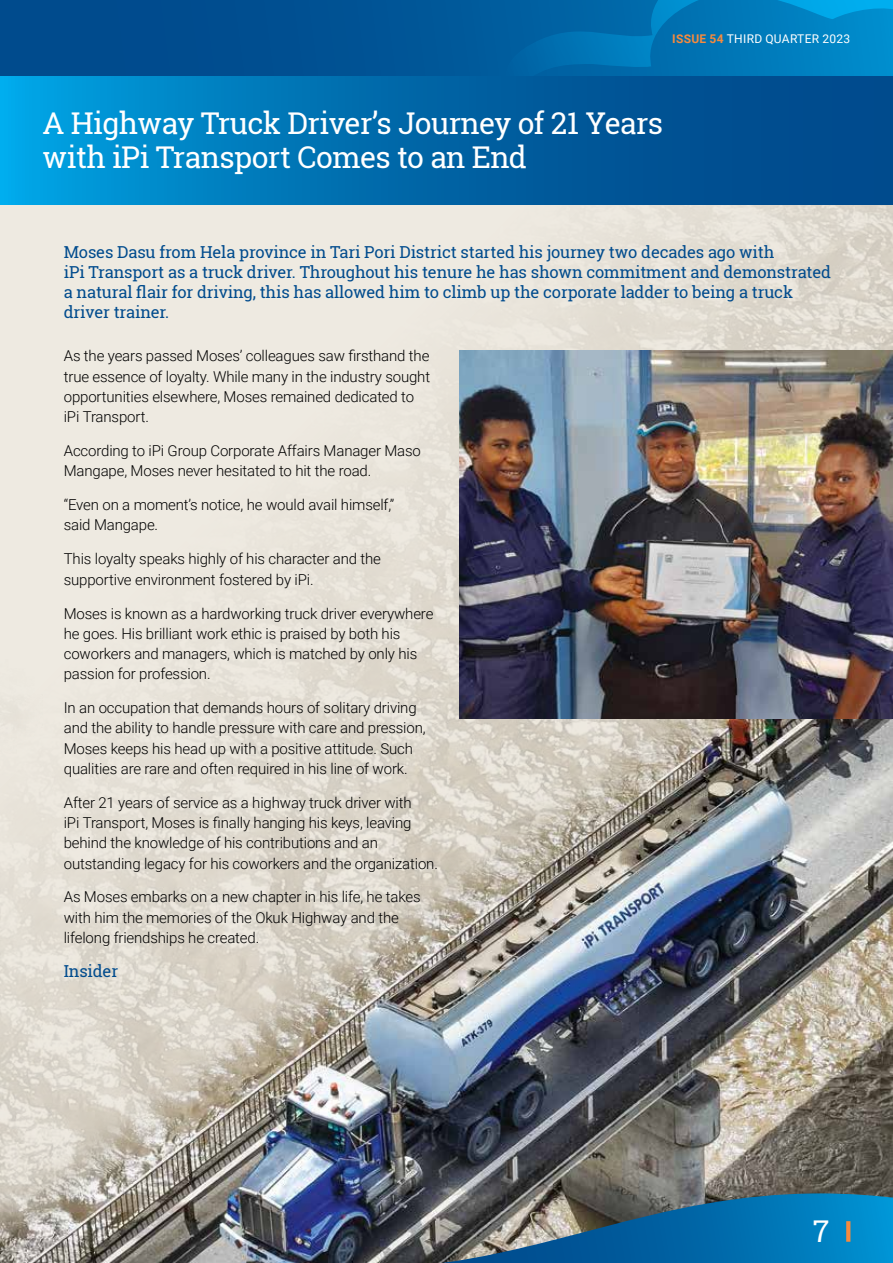
<style>
.page{position:relative;width:893px;height:1263px;background:#fff}
.page>*{position:absolute;margin:0;border:0;box-sizing:border-box;transform-origin:0 0}
.t1{font:30px/33px "Roboto Slab";letter-spacing:-.02em;color:#fff}
.t2{font:16.5px/20.2px "Roboto Slab";letter-spacing:-.01em;color:#004b8d}
.t3{font:300 15px/20.2px "Roboto";letter-spacing:-.01em;color:#000}
.t4{font:12px "Roboto";letter-spacing:.025em;color:#fff}
.s1{font-weight:700;color:#f68a3e}
</style>
<div class="page">
<img style="left:0;top:204px;width:893px;height:455px">
<img style="left:0;top:659px;width:893px;height:604px">
<svg style="left:387px;top:1193px;width:506px;height:70px;background:#2f6e90"></svg>
<div style="left:0;top:0;width:893px;height:77px;background:#004e90"></div>
<svg style="left:846px;top:1221px;width:4px;height:21px"></svg>
<svg style="left:493px;top:0;width:400px;height:77px;background:#0076b7"></svg>
<svg style="left:0;top:77px;width:893px;height:127px;background:#006aab"></svg>
<img style="left:459px;top:350px;width:434px;height:369px">
<p class="t4" style="left:672px;top:30px;width:179px"><span class="s1">ISSUE 54</span> THIRD QUARTER 2023</p>
<h1 class="t1" style="left:43px;top:107px;width:622px">A Highway Truck Driver’s Journey of 21 Years with iPi Transport Comes to an End</h1>
<p class="t2" style="left:64px;top:241px;width:769px">Moses Dasu from Hela province in Tari Pori District started his journey two decades ago with<br>iPi Transport as a truck driver. Throughout his tenure he has shown commitment and demonstrated a natural flair for driving, this has allowed him to climb up the corporate ladder to being a truck driver trainer.</p>
<p class="t3" style="left:64px;top:345px;width:368px">As the years passed Moses’ colleagues saw firsthand the true essence of loyalty. While many in the industry sought opportunities elsewhere, Moses remained dedicated to iPi Transport.</p>
<p class="t3" style="left:64px;top:440px;width:359px">According to iPi Group Corporate Affairs Manager Maso<br>Mangape, Moses never hesitated to hit the road.</p>
<p class="t3" style="left:64px;top:494px;width:332px">“Even on a moment’s notice, he would avail himself,” said Mangape.</p>
<p class="t3" style="left:64px;top:548px;width:319px">This loyalty speaks highly of his character and the supportive environment fostered by iPi.</p>
<p class="t3" style="left:64px;top:602px;width:371px">Moses is known as a hardworking truck driver everywhere he goes. His brilliant work ethic is praised by both his coworkers and managers, which is matched by only his passion for profession.</p>
<p class="t3" style="left:64px;top:697px;width:363px">In an occupation that demands hours of solitary driving and the ability to handle pressure with care and pression, Moses keeps his head up with a positive attitude. Such qualities are rare and often required in his line of work.</p>
<p class="t3" style="left:64px;top:792px;width:376px">After 21 years of service as a highway truck driver with<br>iPi Transport, Moses is finally hanging his keys, leaving behind the knowledge of his contributions and an outstanding legacy for his coworkers and the organization.</p>
<p class="t3" style="left:64px;top:886px;width:358px">As Moses embarks on a new chapter in his life, he takes with him the memories of the Okuk Highway and the lifelong friendships he created.</p>
<p class="t2" style="left:64px;top:961px;width:56px">Insider</p>
<h1 class="t1" style="left:813px;top:1214px;width:18px">7</h1>
</div>
